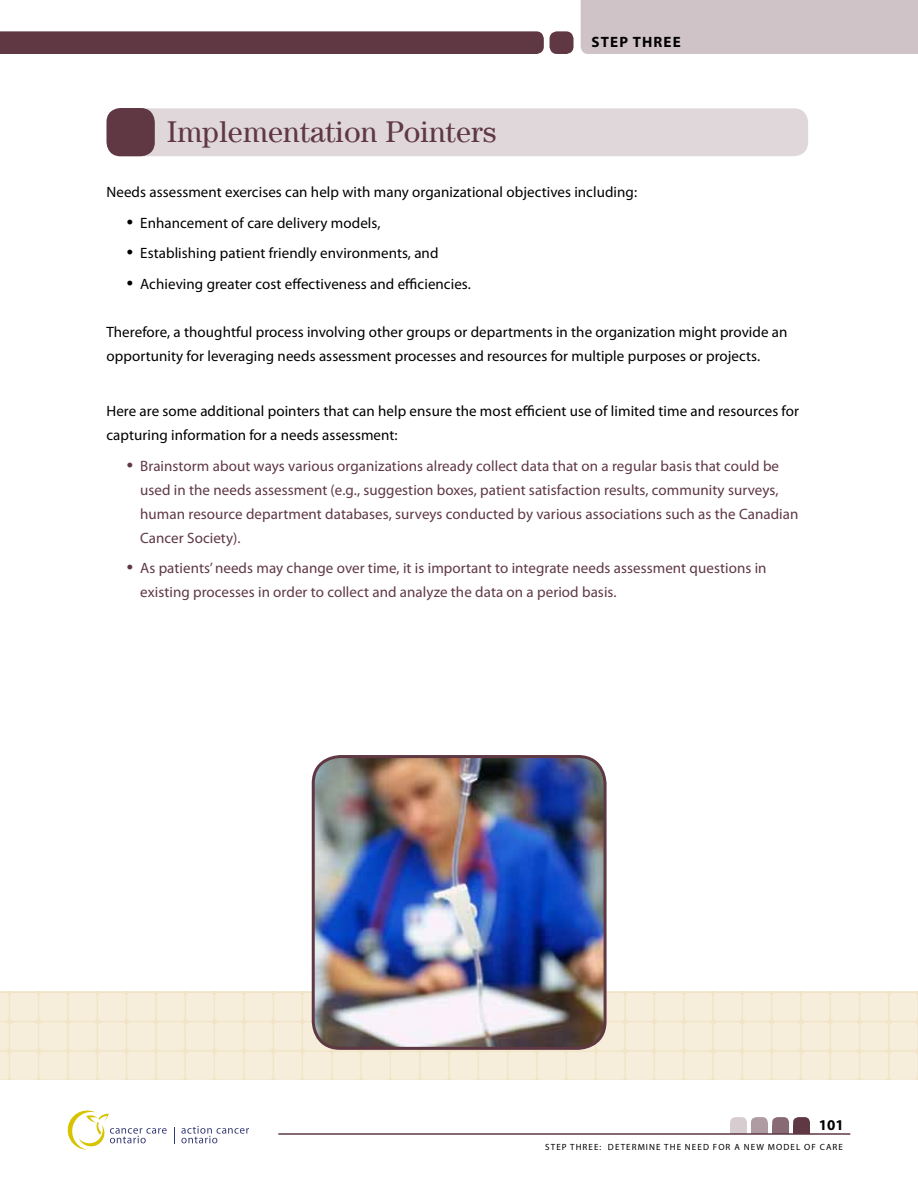
<style>
.page{position:relative;width:918px;height:1188px;background:#fff}
.page>*{position:absolute;margin:0;border:0;box-sizing:border-box;transform-origin:0 0}
.t1{font:30px "Century LT";letter-spacing:.005em;color:#5f3844}
.t2{font:15px/24px "Myriad Pro";letter-spacing:.005em;color:#000}
.t3{font:15px/24px "Myriad Pro";letter-spacing:.005em;color:#5f3844}
.t4{font:700 15px "Myriad Pro";letter-spacing:.075em;color:#000}
.t5{font:9px "Myriad Pro";letter-spacing:.12em;color:#000}
.s1{font-family:"Times";font-size:18px}
</style>
<div class="page">
<div style="left:0;top:31px;width:544px;height:23px;background:#5f3844"></div>
<svg style="left:181px;top:1126px;width:68px;height:17px"></svg>
<svg style="left:174px;top:1127px;width:1px;height:16px"></svg>
<svg style="left:67px;top:1110px;width:100px;height:40px"></svg>
<div style="left:793px;top:1117px;width:17px;height:17px;background:#5f3844;border-radius:5px"></div>
<div style="left:793px;top:1126px;width:17px;height:8px;background:#5f3844"></div>
<div style="left:772px;top:1117px;width:17px;height:17px;background:#876a73;border-radius:5px"></div>
<div style="left:772px;top:1126px;width:17px;height:8px;background:#876a73"></div>
<div style="left:751px;top:1117px;width:17px;height:17px;background:#af9ca2;border-radius:5px"></div>
<div style="left:751px;top:1123px;width:17px;height:11px;background:#af9ca2"></div>
<div style="left:730px;top:1117px;width:17px;height:17px;background:#d7cdd0;border-radius:5px"></div>
<div style="left:730px;top:1123px;width:17px;height:11px;background:#d7cdd0"></div>
<hr style="left:278px;top:1133px;width:572px;height:2px;background:#5f3844">
<div style="left:581px;top:0;width:252px;height:54px;background:#cfc3c7"></div>
<div style="left:550px;top:31px;width:24px;height:23px;background:#5f3844;border-radius:8px"></div>
<div style="left:833px;top:0;width:85px;height:54px;background:#cfc3c7"></div>
<div style="left:107px;top:108px;width:701px;height:48px;background:#dfd7da;border-radius:14px"></div>
<div style="left:107px;top:108px;width:48px;height:48px;background:#5f3844;border-radius:14px"></div>
<svg style="left:0;top:991px;width:918px;height:89px;background:#f5ebd7"></svg>
<img style="left:313px;top:757px;width:292px;height:291px">
<div style="left:312px;top:755px;width:295px;height:295px;border:3px solid #5f3844;border-radius:27px"></div>
<p class="t4" style="left:592px;top:32px;width:91px">STEP THREE</p>
<h1 class="t1" style="left:167px;top:114px;width:331px">Implementation Pointers</h1>
<p class="t2" style="left:106px;top:180px;width:532px">Needs assessment exercises can help with many organizational objectives including:</p>
<p class="t2" style="left:127px;top:210px;width:255px"><span class="s1">•</span> Enhancement of care delivery models,</p>
<p class="t2" style="left:127px;top:241px;width:313px"><span class="s1">•</span> Establishing patient friendly environments, and</p>
<p class="t2" style="left:127px;top:272px;width:346px"><span class="s1">•</span> Achieving greater cost effectiveness and efficiencies.</p>
<p class="t2" style="left:106px;top:320px;width:683px">Therefore, a thoughtful process involving other groups or departments in the organization might provide an opportunity for leveraging needs assessment processes and resources for multiple purposes or projects.</p>
<p class="t2" style="left:106px;top:399px;width:694px">Here are some additional pointers that can help ensure the most efficient use of limited time and resources for capturing information for a needs assessment:</p>
<p class="t3" style="left:140px;top:453px;width:660px;text-indent:-14px"><span class="s1">•</span> Brainstorm about ways various organizations already collect data that on a regular basis that could be used in the needs assessment (e.g., suggestion boxes, patient satisfaction results, community surveys, human resource department databases, surveys conducted by various associations such as the Canadian Cancer Society).</p>
<p class="t3" style="left:140px;top:556px;width:628px;text-indent:-14px"><span class="s1">•</span> As patients’ needs may change over time, it is important to integrate needs assessment questions in existing processes in order to collect and analyze the data on a period basis.</p>
<p class="t4" style="left:819px;top:1115px;width:26px">101</p>
<p class="t5" style="left:545px;top:1141px;width:76px">STEP THREE: Deter</p>
<p class="t5" style="left:638px;top:1141px;width:34px">mine the</p>
<p class="t5" style="left:685px;top:1141px;width:7px">Need</p>
<p class="t5" style="left:713px;top:1141px;width:126px">for a New Model of Care</p>
</div>
